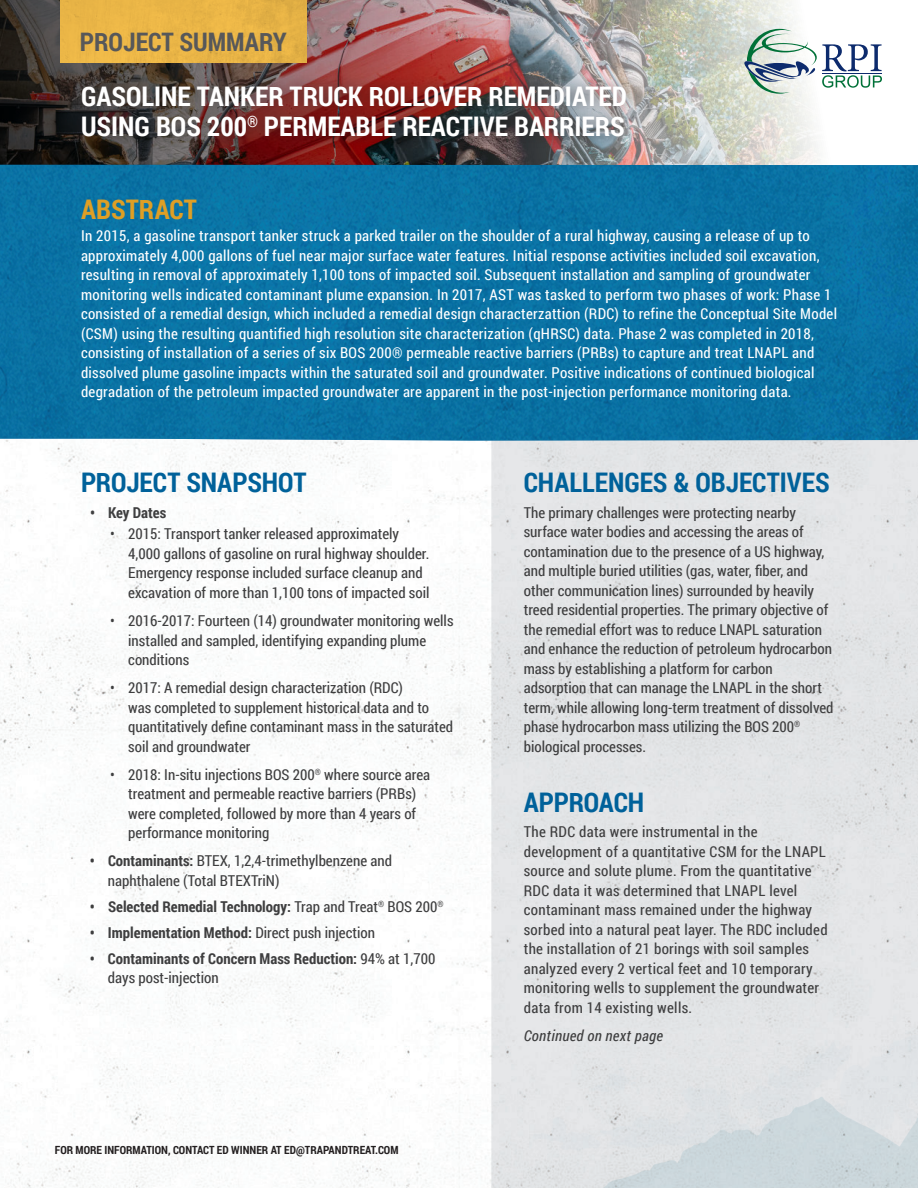
<style>
.page{position:relative;width:918px;height:1188px;background:#fff}
.page>*{position:absolute;margin:0;border:0;box-sizing:border-box;transform-origin:0 0}
.t1{font:700 27px/30px "Roboto Condensed";color:#fff}
.t2{font:700 27px "Roboto Condensed";letter-spacing:-.005em;color:#00619a}
.t3{font:700 27px "Roboto Condensed";letter-spacing:.005em;color:#df9f25}
.t4{font:700 25.5px "Roboto Condensed";color:#57585a}
.t5{font:15px/19.5px "Roboto Condensed";color:#3e3e3f}
.t6{font:15px/19.5px "Roboto Condensed";letter-spacing:.02em;color:#fff}
.t7{font:15px/19.5px "Roboto Condensed";letter-spacing:.02em;color:#3e3e3f}
.t8{font:700 15px/19.5px "Roboto Condensed";color:#3e3e3f}
.t9{font:italic 15px "Roboto Condensed";letter-spacing:.02em;color:#3e3e3f}
.t10{font:700 11.25px "Roboto Condensed";color:#231f20}
.s1{font-weight:700}
.s2{font-weight:400}
</style>
<div class="page">
<img style="left:0;top:441px;width:491px;height:747px">
<div style="left:491px;top:441px;width:427px;height:747px;background:#e2e4e6"></div>
<img style="left:0;top:0;width:819px;height:165px">
<img style="left:0;top:165px;width:918px;height:276px">
<svg style="left:744px;top:29px;width:138px;height:65px"></svg>
<hr style="left:822px;top:73px;width:60px;height:1px;background:#0d2b6d">
<img style="left:497px;top:1022px;width:421px;height:166px">
<img style="left:60px;top:0;width:246px;height:62px">
<div style="left:69px;top:74px;width:570px;height:75px;background:#231f20;opacity:.59"></div>
<h2 class="t4" style="left:80px;top:31px;width:209px">PROJECT SUMMARY</h2>
<h1 class="t1" style="left:81px;top:84px;width:548px">GASOLINE TANKER TRUCK ROLLOVER REMEDIATED<br>USING BOS 200<sup>®</sup> PERMEABLE REACTIVE BARRIERS</h1>
<h1 class="t3" style="left:81px;top:198px;width:118px">ABSTRACT</h1>
<p class="t6" style="left:81px;top:227px;width:758px">In 2015, a gasoline transport tanker struck a parked trailer on the shoulder of a rural highway, causing a release of up to approximately 4,000 gallons of fuel near major surface water features. Initial response activities included soil excavation, resulting in removal of approximately 1,100 tons of impacted soil. Subsequent installation and sampling of groundwater monitoring wells indicated contaminant plume expansion. In 2017, AST was tasked to perform two phases of work: Phase 1 consisted of a remedial design, which included a remedial design characterzattion (RDC) to refine the Conceptual Site Model (CSM) using the resulting quantified high resolution site characterization (qHRSC) data. Phase 2 was completed in 2018, consisting of installation of a series of six BOS 200® permeable reactive barriers (PRBs) to capture and treat LNAPL and dissolved plume gasoline impacts within the saturated soil and groundwater. Positive indications of continued biological degradation of the petroleum impacted groundwater are apparent in the post-injection performance monitoring data.</p>
<h1 class="t2" style="left:81px;top:471px;width:227px">PROJECT SNAPSHOT</h1>
<p class="t8" style="left:90px;top:504px;width:78px">• Key Dates</p>
<p class="t5" style="left:128px;top:525px;width:303px;text-indent:-18px">• 2015: Transport tanker released approximately 4,000 gallons of gasoline on rural highway shoulder.<br>Emergency response included surface cleanup and excavation of more than 1,100 tons of impacted soil</p>
<p class="t5" style="left:128px;top:612px;width:327px;text-indent:-18px">• 2016-2017: Fourteen (14) groundwater monitoring wells installed and sampled, identifying expanding plume conditions</p>
<p class="t5" style="left:128px;top:679px;width:326px;text-indent:-18px">• 2017: A remedial design characterization (RDC)<br>was completed to supplement historical data and to quantitatively define contaminant mass in the saturated soil and groundwater</p>
<p class="t5" style="left:128px;top:766px;width:303px;text-indent:-18px">• 2018: In-situ injections BOS 200<sup>®</sup> where source area treatment and permeable reactive barriers (PRBs) were completed, followed by more than 4 years of performance monitoring</p>
<p class="t5" style="left:108px;top:852px;width:286px;text-indent:-18px"><span class="s1">• Contaminants:</span> BTEX, 1,2,4-trimethylbenzene and naphthalene (Total BTEXTriN)</p>
<p class="t8" style="left:90px;top:898px;width:355px">• Selected Remedial Technology: <span class="s2">Trap and Treat</span><sup>®</sup> <span class="s2">BOS 200</span><sup>®</sup></p>
<p class="t8" style="left:90px;top:924px;width:287px">• Implementation Method: <span class="s2">Direct push injection</span></p>
<p class="t8" style="left:108px;top:950px;width:329px;text-indent:-18px">• Contaminants of Concern Mass Reduction: <span class="s2">94% at 1,700 days post-injection</span></p>
<p class="t10" style="left:55px;top:1145px;width:345px">FOR MORE INFORMATION, CONTACT ED WINNER AT ED@TRAPANDTREAT.COM</p>
<h1 class="t2" style="left:524px;top:471px;width:308px">CHALLENGES &amp; OBJECTIVES</h1>
<p class="t5" style="left:524px;top:504px;width:311px">The primary challenges were protecting nearby surface water bodies and accessing the areas of contamination due to the presence of a US highway, and multiple buried utilities (gas, water, fiber, and other communication lines) surrounded by heavily treed residential properties. The primary objective of the remedial effort was to reduce LNAPL saturation and enhance the reduction of petroleum hydrocarbon mass by establishing a platform for carbon adsorption that can manage the LNAPL in the short term, while allowing long-term treatment of dissolved phase hydrocarbon mass utilizing the BOS 200<sup>® </sup>biological processes.</p>
<h1 class="t2" style="left:524px;top:791px;width:122px">APPROACH</h1>
<p class="t7" style="left:524px;top:823px;width:305px">The RDC data were instrumental in the development of a quantitative CSM for the LNAPL source and solute plume. From the quantitative RDC data it was determined that LNAPL level contaminant mass remained under the highway sorbed into a natural peat layer. The RDC included the installation of 21 borings with soil samples analyzed every 2 vertical feet and 10 temporary monitoring wells to supplement the groundwater data from 14 existing wells.</p>
<p class="t9" style="left:524px;top:1030px;width:141px">Continued on next page</p>
</div>
